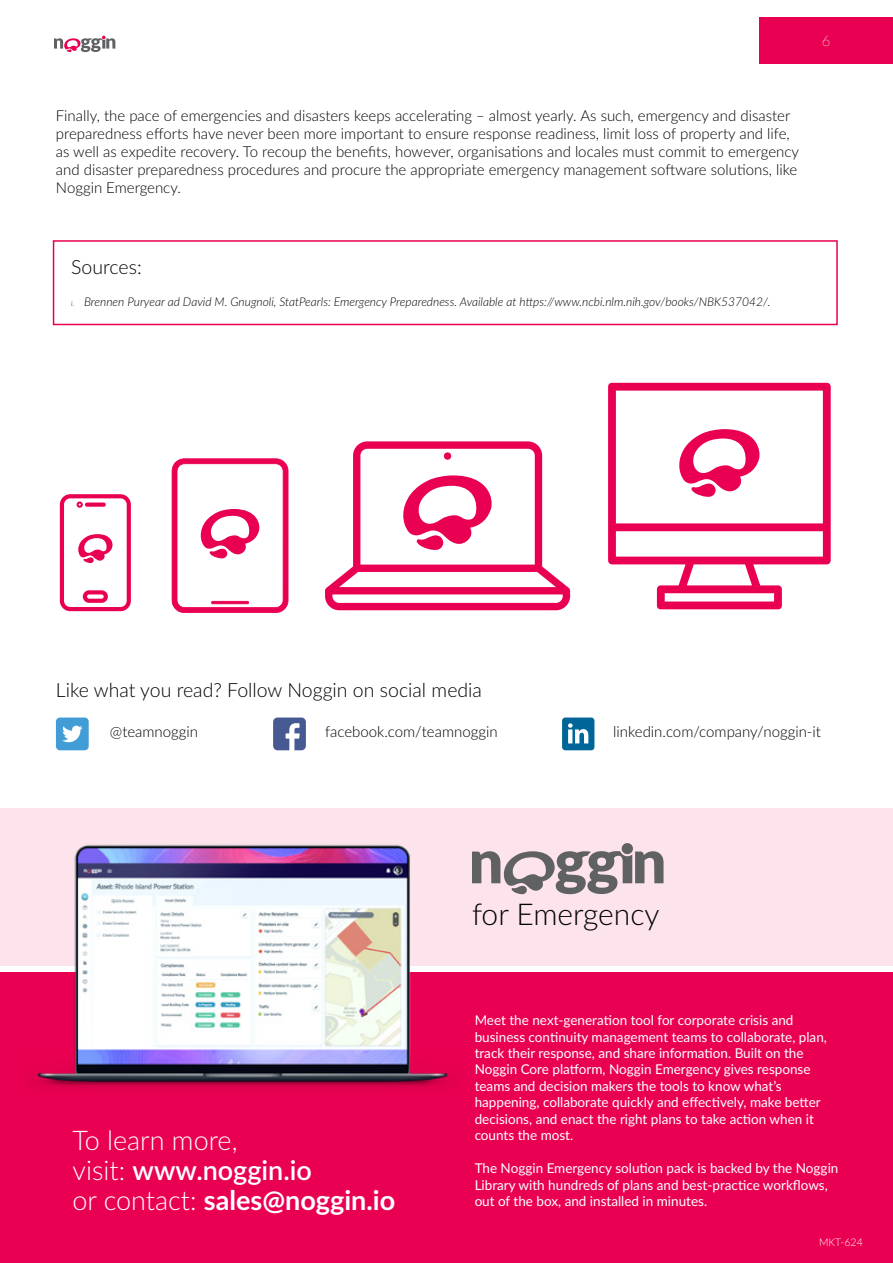
<style>
.page{position:relative;width:893px;height:1263px;background:#fff}
.page>*{position:absolute;margin:0;border:0;box-sizing:border-box;transform-origin:0 0}
.t1{font:300 30px "Lato";color:#000}
.t2{font:300 27px/30px "Lato";color:#fff}
.t3{font:300 19.5px "Lato";color:#000}
.t4{font:300 15px/18px "Lato";color:#000}
.t5{font:100 15px "Lato";color:#fff}
.t6{font:13.5px/16.5px "Lato";color:#fff}
.t7{font:italic 300 12px "Lato";color:#000}
.t8{font:300 10.5px "Lato";color:#fff}
.s1{font-size:7.05px}
.s2{font-weight:600}
.s3{font-weight:700}
</style>
<div class="page">
<svg style="left:54px;top:36px;width:61px;height:16px"></svg>
<div style="left:760px;top:17px;width:133px;height:47px;background:#ea0052"></div>
<div style="left:0;top:972px;width:893px;height:291px;background:#ea0052"></div>
<div style="left:0;top:808px;width:893px;height:157px;background:#fde3ec"></div>
<svg style="left:472px;top:843px;width:191px;height:51px"></svg>
<img style="left:26px;top:844px;width:436px;height:245px">
<div style="left:53px;top:240px;width:785px;height:85px;border:2px solid #ea0052"></div>
<svg style="left:273px;top:717px;width:33px;height:33px"></svg>
<svg style="left:562px;top:717px;width:32px;height:33px"></svg>
<div style="left:56px;top:717px;width:33px;height:33px;background:#429cd6;border-radius:4px"></div>
<svg style="left:62px;top:726px;width:21px;height:16px"></svg>
<svg style="left:608px;top:383px;width:223px;height:226px"></svg>
<svg style="left:677px;top:429px;width:84px;height:68px"></svg>
<svg style="left:172px;top:458px;width:116px;height:155px"></svg>
<svg style="left:325px;top:441px;width:245px;height:169px"></svg>
<svg style="left:60px;top:494px;width:71px;height:117px"></svg>
<p class="t5" style="left:822px;top:30px;width:10px">6</p>
<p class="t4" style="left:56px;top:106px;width:745px">Finally, the pace of emergencies and disasters keeps accelerating – almost yearly. As such, emergency and disaster preparedness efforts have never been more important to ensure response readiness, limit loss of property and life, as well as expedite recovery. To recoup the benefits, however, organisations and locales must commit to emergency and disaster preparedness procedures and procure the appropriate emergency management software solutions, like Noggin Emergency.</p>
<h3 class="t3" style="left:71px;top:254px;width:72px">Sources:</h3>
<p class="t7" style="left:71px;top:293px;width:701px"><span class="s1">i.</span> Brennen Puryear ad David M. Gnugnoli, StatPearls: Emergency Preparedness. Available at https://www.ncbi.nlm.nih.gov/books/NBK537042/.</p>
<h3 class="t3" style="left:56px;top:676px;width:428px">Like what you read? Follow Noggin on social media</h3>
<p class="t4" style="left:110px;top:722px;width:90px">@teamnoggin</p>
<p class="t4" style="left:325px;top:722px;width:174px">facebook.com/teamnoggin</p>
<p class="t4" style="left:613px;top:722px;width:209px">linkedin.com/company/noggin-it</p>
<h2 class="t2" style="left:73px;top:1124px;width:324px">To learn more,<br>visit: <span class="s2">www.noggin.io<br></span>or contact: <span class="s3">sales@noggin.io</span></h2>
<h1 class="t1" style="left:472px;top:893px;width:189px">for Emergency</h1>
<p class="t6" style="left:475px;top:1011px;width:354px">Meet the next-generation tool for corporate crisis and business continuity management teams to collaborate, plan, track their response, and share information. Built on the Noggin Core platform, Noggin Emergency gives response teams and decision makers the tools to know what’s happening, collaborate quickly and effectively, make better decisions, and enact the right plans to take action when it counts the most.</p>
<p class="t6" style="left:475px;top:1160px;width:365px">The Noggin Emergency solution pack is backed by the Noggin<br>Library with hundreds of plans and best-practice workflows, out of the box, and installed in minutes.</p>
<p class="t8" style="left:819px;top:1235px;width:45px">MKT-624</p>
</div>
